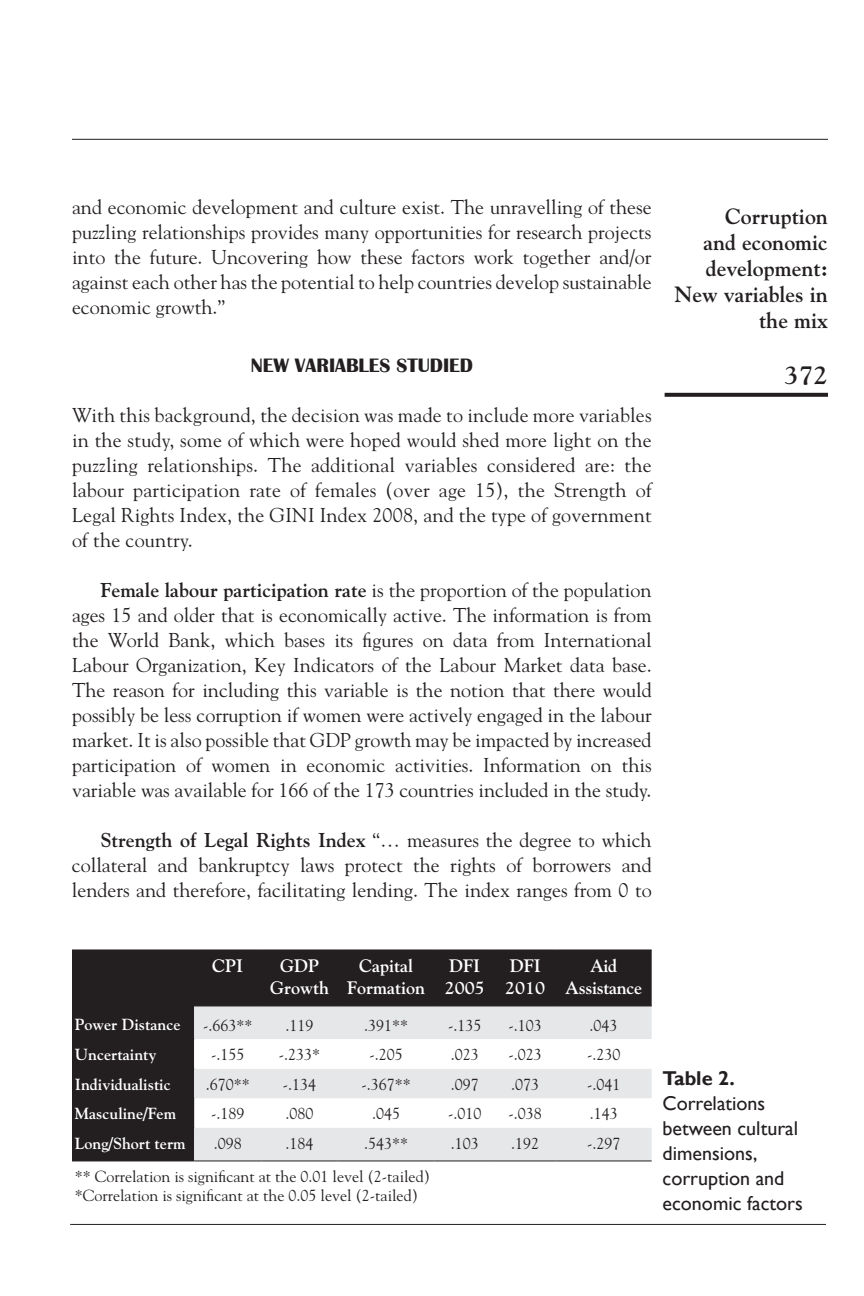
<style>
.page{position:relative;width:864px;height:1296px;background:#fff}
.page>*{position:absolute;margin:0;border:0;box-sizing:border-box;transform-origin:0 0}
.t1{font:700 26px "Goudy";color:#231f20}
.t2{font:700 22px/26px "Goudy";color:#231f20;text-align:right}
.t3{font:20px/25px "Goudy";color:#231f20;text-align:justify}
.t4{font:20px/25px "Gill Sans";color:#231f20}
.t5{font:700 20px "Britannic";color:#231f20}
.t6{font:700 20px "Gill Sans";letter-spacing:-.005em;color:#231f20}
.t7{font:700 18px/21.6px "Goudy";color:#fff;text-align:center}
.t8{font:700 18px/21.6px "Goudy";letter-spacing:-.02em;color:#fff;text-align:center}
.t9{font:16px/19.2px "Goudy";color:#231f20}
.t10{font:700 16px "Goudy";color:#fff}
.s1{font-weight:700}
</style>
<div class="page">
<hr style="left:72px;top:139px;width:756px;height:1px;background:#231f20">
<svg style="left:665px;top:393px;width:163px;height:4px"></svg>
<div style="left:72px;top:950px;width:580px;height:210px;background:#231f20"></div>
<svg style="left:194px;top:1006px;width:458px;height:154px;fill:#e6e7e9"></svg>
<svg style="left:194px;top:1039px;width:458px;height:30px"></svg>
<hr style="left:194px;top:1160px;width:67px;height:1px;background:#231f20">
<hr style="left:261px;top:1160px;width:77px;height:1px;background:#231f20">
<hr style="left:338px;top:1160px;width:97px;height:1px;background:#231f20">
<hr style="left:435px;top:1160px;width:60px;height:1px;background:#231f20">
<hr style="left:495px;top:1160px;width:61px;height:1px;background:#231f20">
<hr style="left:556px;top:1160px;width:96px;height:1px;background:#231f20">
<hr style="left:194px;top:949px;width:67px;height:1px;background:#231f20">
<hr style="left:261px;top:949px;width:77px;height:1px;background:#231f20">
<hr style="left:338px;top:949px;width:97px;height:1px;background:#231f20">
<hr style="left:435px;top:949px;width:60px;height:1px;background:#231f20">
<hr style="left:495px;top:949px;width:61px;height:1px;background:#231f20">
<hr style="left:556px;top:949px;width:96px;height:1px;background:#231f20">
<hr style="left:194px;top:1005px;width:67px;height:1px;background:#231f20">
<hr style="left:261px;top:1005px;width:77px;height:1px;background:#231f20">
<hr style="left:338px;top:1005px;width:97px;height:1px;background:#231f20">
<hr style="left:435px;top:1005px;width:60px;height:1px;background:#231f20">
<hr style="left:495px;top:1005px;width:61px;height:1px;background:#231f20">
<hr style="left:556px;top:1005px;width:96px;height:1px;background:#231f20">
<hr style="left:72px;top:949px;width:122px;height:1px;background:#231f20">
<hr style="left:72px;top:1005px;width:122px;height:1px;background:#231f20">
<hr style="left:72px;top:1039px;width:122px;height:1px;background:#231f20">
<hr style="left:72px;top:1068px;width:122px;height:1px;background:#231f20">
<hr style="left:72px;top:1098px;width:122px;height:1px;background:#231f20">
<hr style="left:72px;top:1127px;width:122px;height:1px;background:#231f20">
<hr style="left:72px;top:1160px;width:122px;height:1px;background:#231f20">
<hr style="left:70px;top:1224px;width:756px;height:1px;background:#231f20">
<p class="t3" style="left:72px;top:194px;width:581px">and economic development and culture exist. The unravelling of these puzzling relationships provides many opportunities for research projects into the future. Uncovering how these factors work together and/or against each other has the potential to help countries develop sustainable economic growth.”</p>
<p class="t5" style="left:251px;top:354px;width:224px">NEW VARIABLES STUDIED</p>
<p class="t3" style="left:72px;top:402px;width:581px">With this background, the decision was made to include more variables in the study, some of which were hoped would shed more light on the puzzling relationships. The additional variables considered are: the labour participation rate of females (over age 15), the Strength of Legal Rights Index, the GINI Index 2008, and the type of government of the country.</p>
<p class="t3" style="left:72px;top:577px;width:581px;text-indent:28px"><span class="s1">Female labour participation rate</span> is the proportion of the population ages 15 and older that is economically active. The information is from the World Bank, which bases its figures on data from International Labour Organization, Key Indicators of the Labour Market data base.<br>The reason for including this variable is the notion that there would possibly be less corruption if women were actively engaged in the labour market. It is also possible that GDP growth may be impacted by increased participation of women in economic activities. Information on this variable was available for 166 of the 173 countries included in the study.</p>
<p class="t3" style="left:72px;top:827px;width:581px;text-indent:28px"><span class="s1">Strength of Legal Rights Index</span> “… measures the degree to which collateral and bankruptcy laws protect the rights of borrowers and lenders and therefore, facilitating lending. The index ranges from 0 to</p>
<p class="t2" style="left:674px;top:203px;width:155px">Corruption<br>and economic development:<br>New variables in the mix</p>
<h1 class="t1" style="left:785px;top:359px;width:45px">372</h1>
<p class="t7" style="left:212px;top:955px;width:32px">CPI</p>
<p class="t7" style="left:270px;top:955px;width:61px">GDP<br>Growth</p>
<p class="t7" style="left:347px;top:955px;width:80px">Capital<br>Formation</p>
<p class="t7" style="left:445px;top:955px;width:42px;text-align:left">DFI<br>2005</p>
<p class="t7" style="left:505px;top:955px;width:42px;text-align:left">DFI<br>2010</p>
<p class="t8" style="left:565px;top:955px;width:78px">Aid<br>Assistance</p>
<p class="t10" style="left:75px;top:1015px;width:107px">Power Distance</p>
<p class="t9" style="left:203px;top:1015px;width:51px">-.663**</p>
<p class="t9" style="left:286px;top:1015px;width:29px">.119</p>
<p class="t9" style="left:364px;top:1015px;width:45px">.391**</p>
<p class="t9" style="left:448px;top:1015px;width:35px">-.135</p>
<p class="t9" style="left:509px;top:1015px;width:35px">-.103</p>
<p class="t9" style="left:590px;top:1015px;width:29px">.043</p>
<p class="t10" style="left:75px;top:1044px;width:83px">Uncertainty</p>
<p class="t9" style="left:211px;top:1045px;width:35px">-.155</p>
<p class="t9" style="left:279px;top:1045px;width:43px">-.233*</p>
<p class="t9" style="left:370px;top:1045px;width:35px">-.205</p>
<p class="t9" style="left:451px;top:1045px;width:29px">.023</p>
<p class="t9" style="left:509px;top:1045px;width:35px">-.023</p>
<p class="t9" style="left:587px;top:1045px;width:35px">-.230</p>
<p class="t10" style="left:75px;top:1074px;width:98px">Individualistic</p>
<p class="t9" style="left:206px;top:1074px;width:45px">.670**</p>
<p class="t9" style="left:283px;top:1074px;width:35px">-.134</p>
<p class="t9" style="left:362px;top:1074px;width:51px">-.367**</p>
<p class="t9" style="left:451px;top:1074px;width:29px">.097</p>
<p class="t9" style="left:511px;top:1074px;width:29px">.073</p>
<p class="t9" style="left:587px;top:1074px;width:35px">-.041</p>
<p class="t10" style="left:75px;top:1104px;width:103px">Masculine/Fem</p>
<p class="t9" style="left:211px;top:1104px;width:35px">-.189</p>
<p class="t9" style="left:286px;top:1104px;width:29px">.080</p>
<p class="t9" style="left:372px;top:1104px;width:29px">.045</p>
<p class="t9" style="left:448px;top:1104px;width:35px">-.010</p>
<p class="t9" style="left:509px;top:1104px;width:35px">-.038</p>
<p class="t9" style="left:590px;top:1104px;width:29px">.143</p>
<p class="t10" style="left:75px;top:1133px;width:112px">Long/Short term</p>
<p class="t9" style="left:214px;top:1133px;width:29px">.098</p>
<p class="t9" style="left:286px;top:1133px;width:29px">.184</p>
<p class="t9" style="left:364px;top:1133px;width:45px">.543**</p>
<p class="t9" style="left:451px;top:1133px;width:29px">.103</p>
<p class="t9" style="left:511px;top:1133px;width:30px">.192</p>
<p class="t9" style="left:587px;top:1133px;width:35px">-.297</p>
<p class="t9" style="left:75px;top:1166px;width:357px">** Correlation is significant at the 0.01 level (2-tailed) *Correlation is significant at the 0.05 level (2-tailed)</p>
<p class="t6" style="left:663px;top:1066px;width:74px">Table 2.</p>
<p class="t4" style="left:663px;top:1091px;width:142px">Correlations between cultural dimensions, corruption and economic factors</p>
</div>
